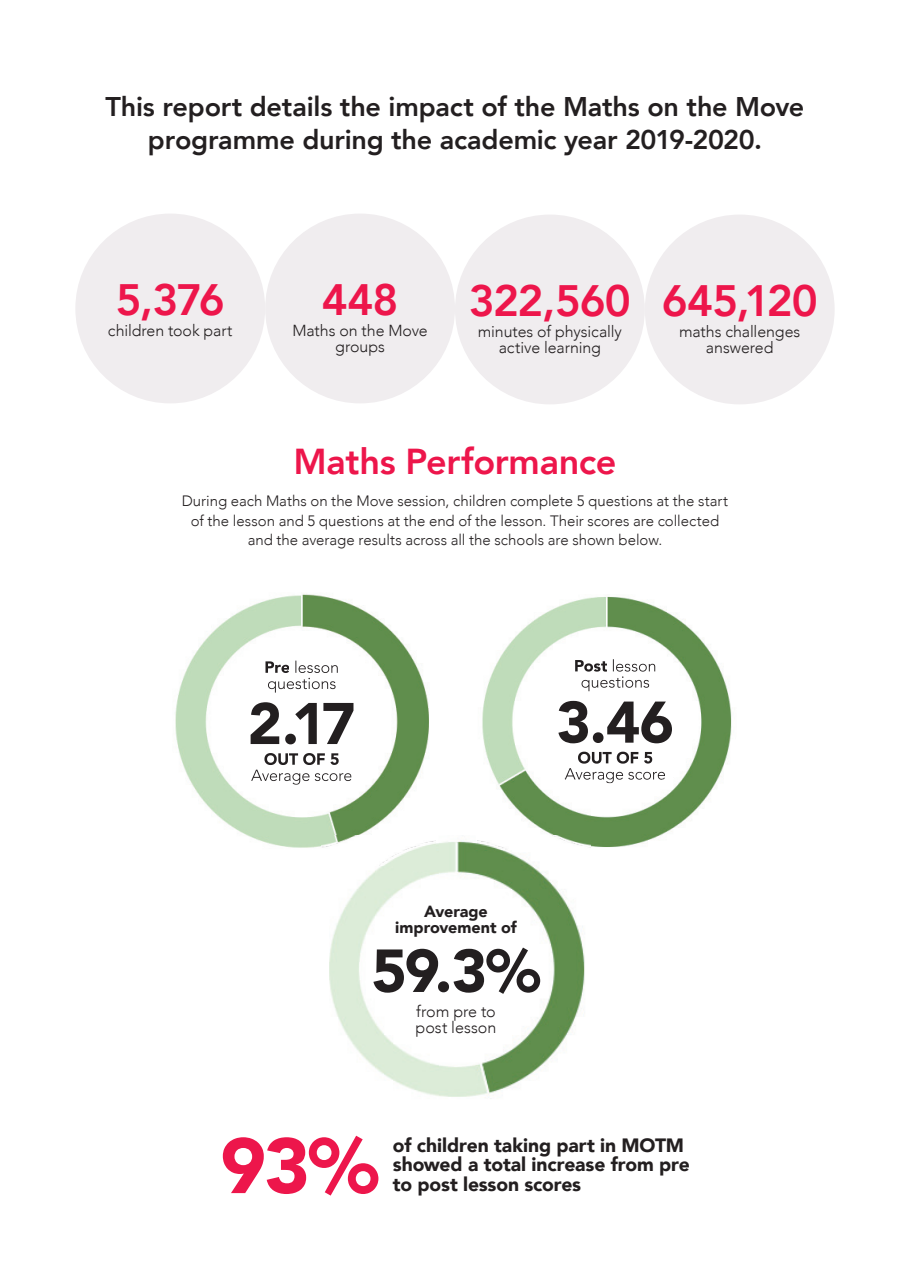
<style>
.page{position:relative;width:910px;height:1280px;background:#fff}
.page>*{position:absolute;margin:0;border:0;box-sizing:border-box;transform-origin:0 0}
.t1{font:900 77.55px "Avenir";color:#ed164b}
.t2{font:900 60px "Avenir";color:#231f20}
.t3{font:800 43.8px "Avenir";letter-spacing:-.025em;color:#ed164b}
.t4{font:800 36px "Avenir";letter-spacing:-.01em;color:#ed164b}
.t5{font:800 27px/33px "Avenir";letter-spacing:-.01em;color:#231f20;text-align:center}
.t6{font:900 19.2px/19.2px "Avenir";letter-spacing:-.005em;color:#231f20}
.t7{font:900 16.2px/16.2px "Avenir";letter-spacing:-.005em;color:#231f20;text-align:center}
.t8{font:300 16.2px/16.2px "Avenir";letter-spacing:-.005em;color:#231f20}
.t9{font:300 15.9px/15.9px "Avenir";letter-spacing:-.005em;color:#231f20;text-align:center}
.t10{font:300 15px/19.5px "Avenir";color:#231f20;text-align:center}
</style>
<div class="page">
<div style="left:75px;top:214px;width:190px;height:189px;background:#f0edef;border-radius:50%"></div>
<div style="left:265px;top:214px;width:190px;height:189px;background:#f0edef;border-radius:50%"></div>
<div style="left:455px;top:215px;width:190px;height:189px;background:#f0edef;border-radius:50%"></div>
<div style="left:645px;top:215px;width:190px;height:189px;background:#f0edef;border-radius:50%"></div>
<img style="left:175px;top:593px;width:254px;height:255px">
<img style="left:221px;top:640px;width:161px;height:162px">
<img style="left:265px;top:661px;width:25px;height:12px">
<img style="left:290px;top:661px;width:48px;height:12px">
<img style="left:268px;top:678px;width:68px;height:15px">
<img style="left:251px;top:702px;width:102px;height:42px">
<img style="left:264px;top:753px;width:75px;height:12px">
<img style="left:251px;top:769px;width:100px;height:16px">
<img style="left:482px;top:596px;width:250px;height:252px">
<img style="left:530px;top:637px;width:161px;height:162px">
<img style="left:575px;top:659px;width:32px;height:13px">
<img style="left:607px;top:659px;width:48px;height:13px">
<img style="left:581px;top:676px;width:68px;height:15px">
<img style="left:558px;top:701px;width:114px;height:42px">
<img style="left:578px;top:752px;width:74px;height:12px">
<img style="left:565px;top:768px;width:100px;height:15px">
<img style="left:329px;top:840px;width:256px;height:259px">
<img style="left:322px;top:835px;width:114px;height:30px">
<img style="left:478px;top:835px;width:112px;height:14px">
<h3 class="t5" style="left:105px;top:90px;width:700px">This report details the impact of the Maths on the Move programme during the academic year 2019-2020.</h3>
<h3 class="t3" style="left:116px;top:265px;width:110px">5,376</h3>
<p class="t9" style="left:108px;top:323px;width:126px">children took part</p>
<h3 class="t3" style="left:322px;top:265px;width:78px">448</h3>
<p class="t9" style="left:292px;top:323px;width:137px">Maths on the Move groups</p>
<h3 class="t3" style="left:469px;top:266px;width:164px">322,560</h3>
<p class="t9" style="left:478px;top:324px;width:146px">minutes of physically active learning</p>
<h3 class="t3" style="left:662px;top:266px;width:158px">645,120</h3>
<p class="t9" style="left:679px;top:324px;width:123px">maths challenges answered</p>
<h3 class="t4" style="left:294px;top:434px;width:324px">Maths Performance</h3>
<p class="t10" style="left:182px;top:492px;width:548px">During each Maths on the Move session, children complete 5 questions at the start of the lesson and 5 questions at the end of the lesson. Their scores are collected and the average results across all the schools are shown below.</p>
<p class="t7" style="left:395px;top:903px;width:123px">Average improvement of</p>
<h2 class="t2" style="left:371px;top:920px;width:170px">59.3%</h2>
<p class="t8" style="left:416px;top:1003px;width:82px">from pre to post lesson</p>
<h1 class="t1" style="left:220px;top:1100px;width:160px">93%</h1>
<p class="t6" style="left:393px;top:1135px;width:299px">of children taking part in MOTM showed a total increase from pre to post lesson scores</p>
</div>
